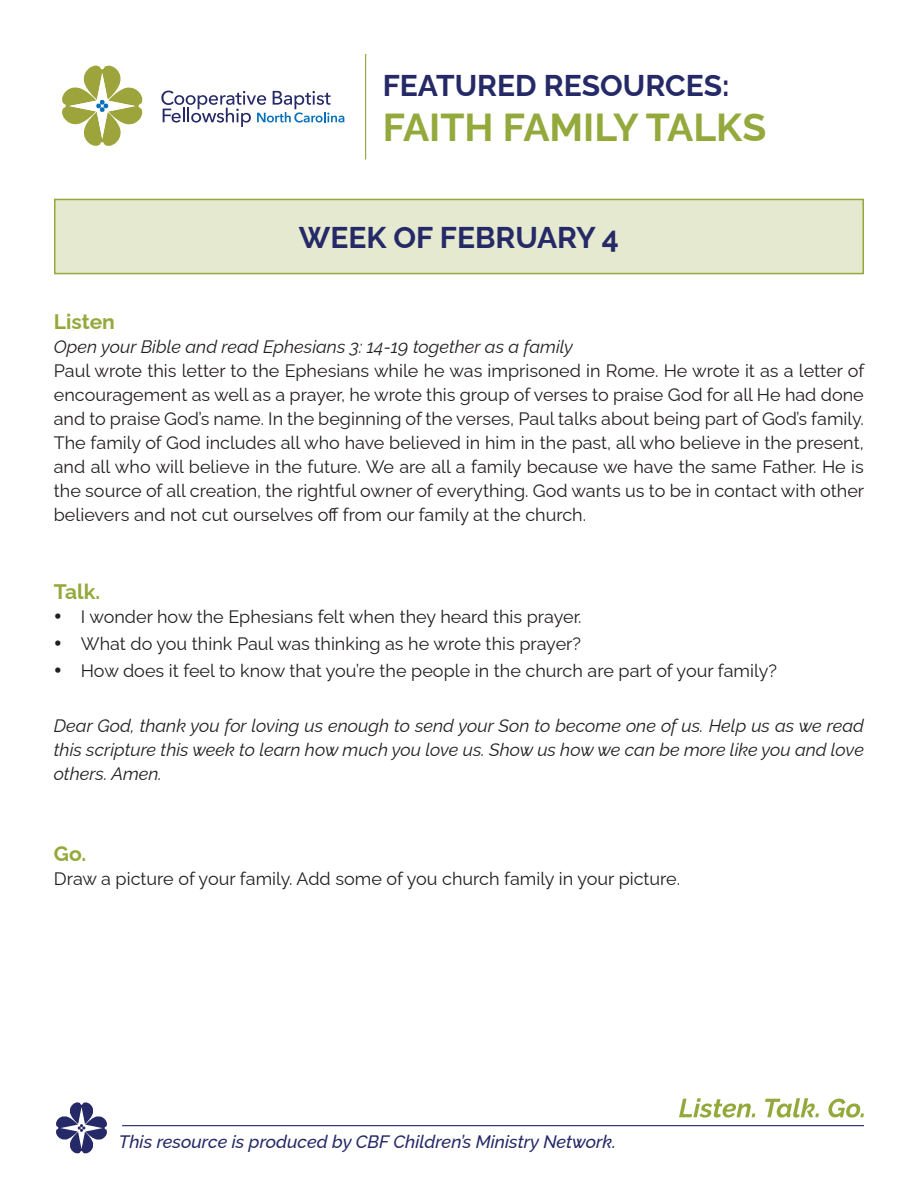
<style>
.page{position:relative;width:918px;height:1188px;background:#fff}
.page>*{position:absolute;margin:0;border:0;box-sizing:border-box;transform-origin:0 0}
.t1{font:700 39px "Raleway";color:#94a93b}
.t2{font:700 30px "Raleway";color:#252967}
.t3{font:700 21px "Raleway";color:#94a93b}
.t4{font:18px/24px "Raleway";color:#231f20;text-align:justify}
.t5{font:italic 18px/24px "Raleway";color:#231f20;text-align:justify}
.t6{font:italic 500 18px "Raleway";color:#252967}
</style>
<div class="page">
<div style="left:54px;top:199px;width:810px;height:75px;background:#e5e9cf;border:2px solid #94a93b"></div>
<hr style="left:365px;top:54px;width:1px;height:106px;background:#94a93b">
<hr style="left:122px;top:1125px;width:742px;height:1px;background:#252967">
<svg style="left:56px;top:1102px;width:51px;height:51px"></svg>
<svg style="left:679px;top:1098px;width:185px;height:20px"></svg>
<svg style="left:161px;top:91px;width:183px;height:36px"></svg>
<svg style="left:62px;top:65px;width:81px;height:81px"></svg>
<h2 class="t2" style="left:383px;top:61px;width:348px">FEATURED RESOURCES:</h2>
<h1 class="t1" style="left:383px;top:96px;width:385px">FAITH FAMILY TALKS</h1>
<h2 class="t2" style="left:299px;top:213px;width:322px">WEEK OF FEBRUARY 4</h2>
<p class="t3" style="left:54px;top:304px;width:63px">Listen</p>
<p class="t5" style="left:54px;top:332px;width:521px">Open your Bible and read Ephesians 3: 14-19 together as a family</p>
<p class="t4" style="left:54px;top:356px;width:812px">Paul wrote this letter to the Ephesians while he was imprisoned in Rome. He wrote it as a letter of encouragement as well as a prayer, he wrote this group of verses to praise God for all He had done and to praise God’s name. In the beginning of the verses, Paul talks about being part of God’s family.<br>The family of God includes all who have believed in him in the past, all who believe in the present, and all who will believe in the future. We are all a family because we have the same Father. He is the source of all creation, the rightful owner of everything. God wants us to be in contact with other believers and not cut ourselves off from our family at the church.</p>
<p class="t3" style="left:54px;top:575px;width:48px">Talk.</p>
<p class="t4" style="left:54px;top:602px;width:529px">• I wonder how the Ephesians felt when they heard this prayer.</p>
<p class="t4" style="left:54px;top:630px;width:529px">• What do you think Paul was thinking as he wrote this prayer?</p>
<p class="t4" style="left:54px;top:657px;width:725px">• How does it feel to know that you’re the people in the church are part of your family?</p>
<p class="t5" style="left:54px;top:711px;width:812px">Dear God, thank you for loving us enough to send your Son to become one of us. Help us as we read this scripture this week to learn how much you love us. Show us how we can be more like you and love others. Amen.</p>
<p class="t3" style="left:54px;top:837px;width:34px">Go.</p>
<p class="t4" style="left:54px;top:865px;width:628px">Draw a picture of your family. Add some of you church family in your picture.</p>
<p class="t6" style="left:119px;top:1127px;width:499px">This resource is produced by CBF Children’s Ministry Network.</p>
</div>
